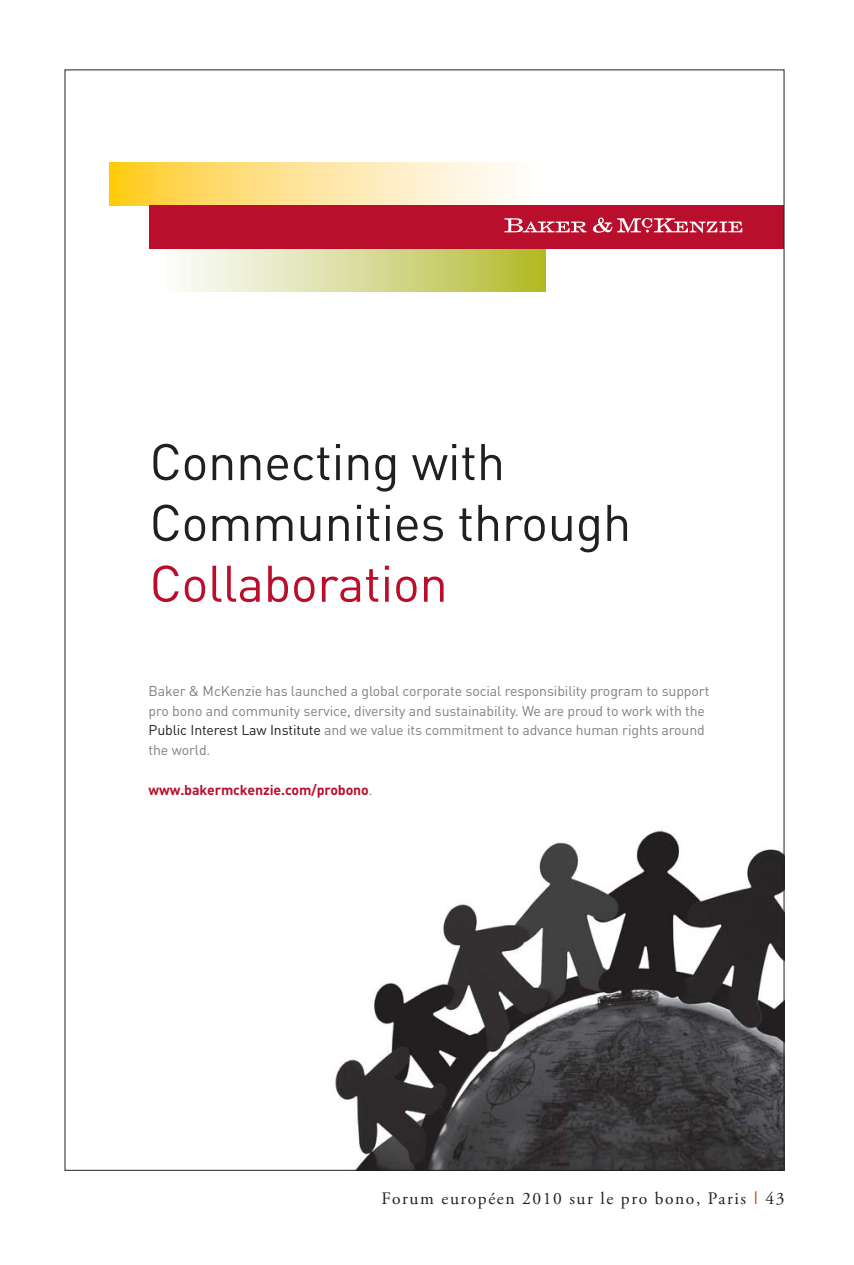
<style>
.page{position:relative;width:854px;height:1265px;background:#fff}
.page>*{position:absolute;margin:0;border:0;box-sizing:border-box;transform-origin:0 0}
.t1{font:50.75px/60.9px "DINOT";letter-spacing:-.01em;color:#231f20}
.t2{font:50.75px "DINOT";letter-spacing:-.01em;color:#ba0f2c}
.t3{font:17.5px "Adobe Garamond Pro";letter-spacing:.09em;color:#231f20}
.t4{font:14px/19.8px "DINOT";letter-spacing:-.01em;color:#807f83}
.t5{font:700 14px "DINOT";letter-spacing:-.01em;color:#ba0f2c}
.s1{color:#231f20}
.s2{font-weight:400;color:#807f83}
.s3{font-family:"Scala Sans";color:#c85023}
</style>
<div class="page">
<img style="left:335px;top:830px;width:447px;height:339px">
<svg style="left:109px;top:162px;width:406px;height:43px"></svg>
<svg style="left:179px;top:249px;width:366px;height:43px"></svg>
<div style="left:150px;top:205px;width:633px;height:44px;background:#ba0f2c"></div>
<svg style="left:504px;top:218px;width:82px;height:14px"></svg>
<svg style="left:592px;top:218px;width:150px;height:15px"></svg>
<h1 class="t1" style="left:149px;top:437px;width:483px">Connecting with<br>Communities through</h1>
<h1 class="t2" style="left:149px;top:566px;width:300px">Collaboration</h1>
<p class="t4" style="left:148px;top:683px;width:562px">Baker &amp; McKenzie has launched a global corporate social responsibility program to support pro bono and community service, diversity and sustainability. We are proud to work with the <span class="s1">Public Interest Law Institute</span> and we value its commitment to advance human rights around the world.</p>
<p class="t5" style="left:148px;top:782px;width:225px">www.bakermckenzie.com/probono<span class="s2">.</span></p>
<p class="t3" style="left:381px;top:1191px;width:404px">Forum européen 2010 sur le pro bono, Paris <span class="s3">l</span> 43</p>
</div>
